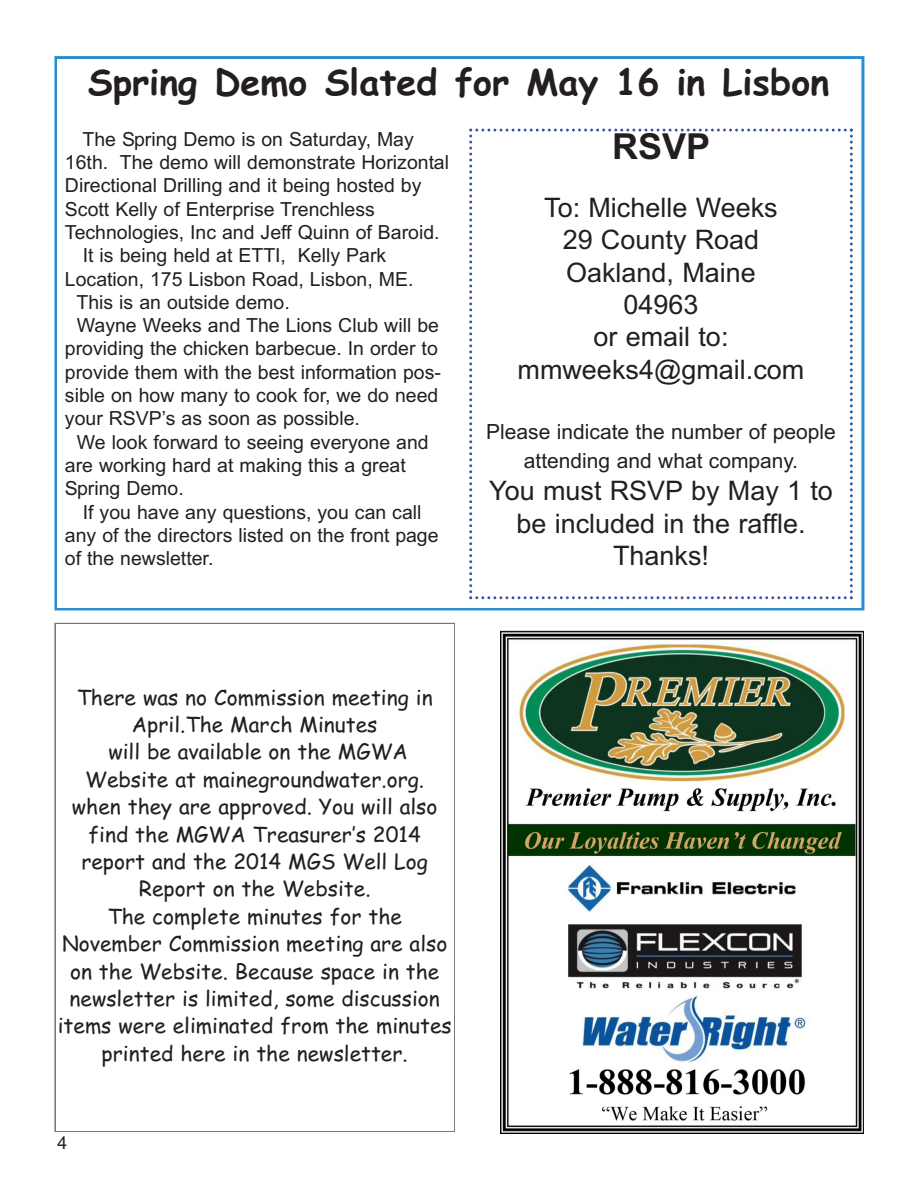
<style>
.page{position:relative;width:918px;height:1188px;background:#fff}
.page>*{position:absolute;margin:0;border:0;box-sizing:border-box;transform-origin:0 0}
.t1{font:700 35.85px/64.3px "Comic Sans MS";color:#231f20}
.t2{font:26.85px/32.2px "Arial";color:#231f20;text-align:center}
.t3{font:20.85px/27.5px "Comic Sans MS";color:#231f20;text-align:center}
.t4{font:20.85px/29.4px "Arial";color:#231f20;text-align:center}
.t5{font:19.5px "Arial";color:#231f20}
.t6{font:18px "Helvetica";color:#231f20}
.s1{font-family:"Arial"}
</style>
<div class="page">
<svg style="left:469px;top:129px;width:384px;height:470px"></svg>
<img style="left:501px;top:630px;width:363px;height:504px">
<p class="t1" style="left:612px;top:48px;width:219px;text-indent:-524px">Spring Demo Slated for May 16 in Lisbon<br><span class="s1">RSVP</span></p>
<p class="t2" style="left:518px;top:192px;width:288px">To: Michelle Weeks<br>29 County Road<br>Oakland, Maine<br>04963<br>or email to: mmweeks4@gmail.com</p>
<p class="t4" style="left:486px;top:417px;width:351px">Please indicate the number of people attending and what company.</p>
<p class="t2" style="left:489px;top:475px;width:345px">You must RSVP by May 1 to be included in the raffle.<br>Thanks!</p>
<p class="t5" style="left:82px;top:126px;width:333px">The Spring Demo is on Saturday, May</p>
<p class="t5" style="left:65px;top:149px;width:386px">16th. The demo will demonstrate Horizontal</p>
<p class="t5" style="left:65px;top:173px;width:358px">Directional Drilling and it being hosted by</p>
<p class="t5" style="left:65px;top:196px;width:311px">Scott Kelly of Enterprise Trenchless</p>
<p class="t5" style="left:65px;top:219px;width:376px">Technologies, Inc and Jeff Quinn of Baroid.</p>
<p class="t5" style="left:83px;top:243px;width:305px">It is being held at ETTI, Kelly Park</p>
<p class="t5" style="left:65px;top:266px;width:350px">Location, 175 Lisbon Road, Lisbon, ME.</p>
<p class="t5" style="left:77px;top:289px;width:215px">This is an outside demo.</p>
<p class="t5" style="left:77px;top:313px;width:364px">Wayne Weeks and The Lions Club will be</p>
<p class="t5" style="left:65px;top:336px;width:374px">providing the chicken barbecue. In order to</p>
<p class="t5" style="left:65px;top:359px;width:378px">provide them with the best information pos-</p>
<p class="t5" style="left:65px;top:382px;width:375px">sible on how many to cook for, we do need</p>
<p class="t5" style="left:65px;top:406px;width:296px">your RSVP’s as soon as possible.</p>
<p class="t5" style="left:77px;top:429px;width:353px">We look forward to seeing everyone and</p>
<p class="t5" style="left:65px;top:452px;width:342px">are working hard at making this a great</p>
<p class="t5" style="left:65px;top:476px;width:120px">Spring Demo.</p>
<p class="t5" style="left:83px;top:499px;width:340px">If you have any questions, you can call</p>
<p class="t5" style="left:65px;top:522px;width:375px">any of the directors listed on the front page</p>
<p class="t5" style="left:65px;top:546px;width:150px">of the newsletter.</p>
<p class="t3" style="left:58px;top:683px;width:396px">There was no Commission meeting in<br>April.The March Minutes<br>will be available on the MGWA<br>Website at mainegroundwater.org.<br>when they are approved. You will also find the MGWA Treasurer’s 2014 report and the 2014 MGS Well Log<br>Report on the Website.<br>The complete minutes for the<br>November Commission meeting are also on the Website. Because space in the newsletter is limited, some discussion items were eliminated from the minutes printed here in the newsletter.</p>
<p class="t6" style="left:57px;top:1133px;width:12px">4</p>
</div>
